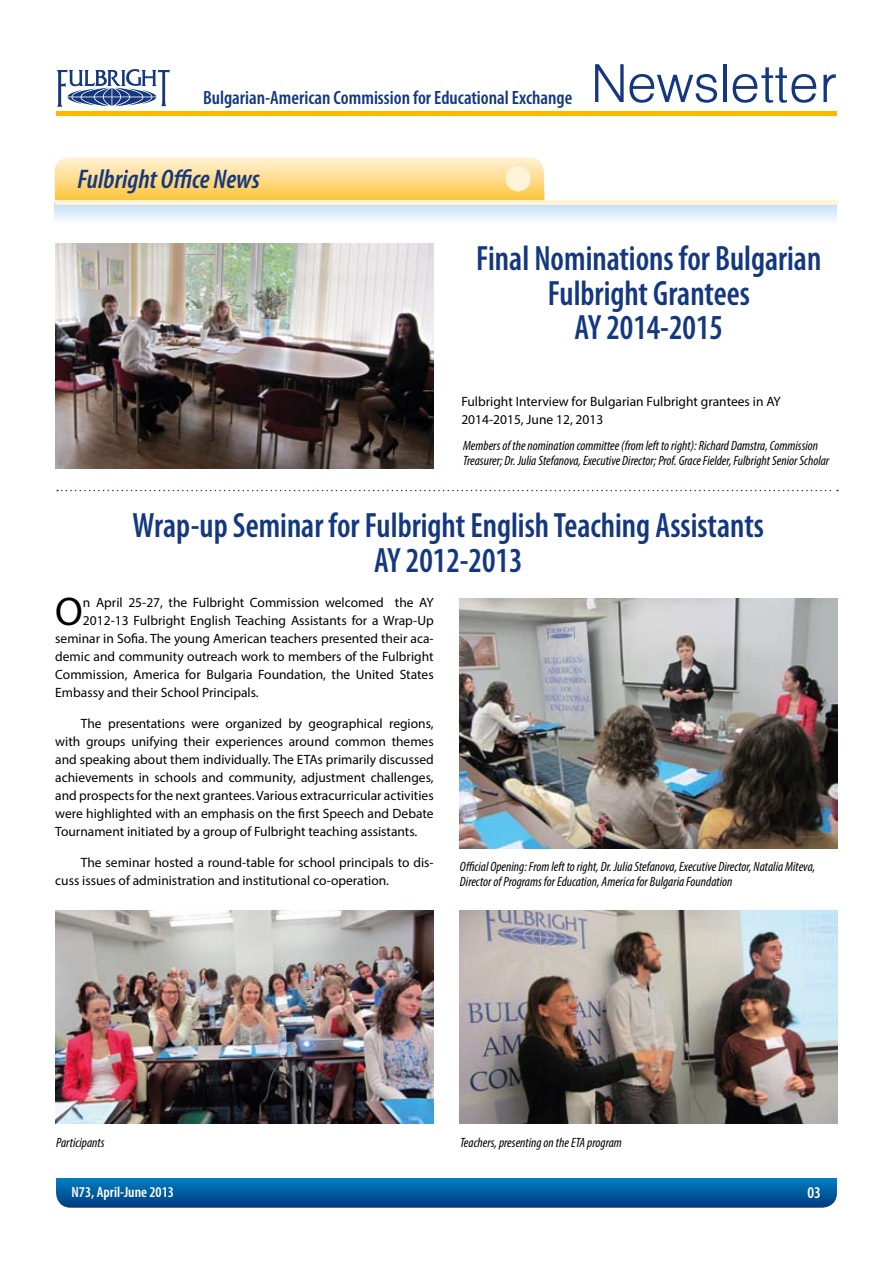
<style>
.page{position:relative;width:893px;height:1263px;background:#fff}
.page>*{position:absolute;margin:0;border:0;box-sizing:border-box;transform-origin:0 0}
.t1{font:59.1px "Helen BG Light Normal";color:#14387f}
.t2{font:40.2px "Myriad Pro";color:#000}
.t3{font:600 condensed 35.25px/34.5px "Myriad Pro";color:#14387f;text-align:center;scale:.93 1}
.t4{font:italic 600 condensed 27px "Myriad Pro";color:#14387f}
.t5{font:600 condensed 19.35px "Myriad Pro";color:#14387f}
.t6{font:600 condensed 16.5px "Myriad Pro";color:#fff}
.t7{font:600 condensed 15px "Myriad Pro";color:#fff}
.t8{font:13.5px/18px "Myriad Pro";color:#000}
.t9{font:italic condensed 13.5px/15px "Myriad Pro";color:#000}
</style>
<div class="page">
<svg style="left:56px;top:1178px;width:781px;height:30px;background:#045ea2"></svg>
<hr style="left:56px;top:112px;width:781px;height:4px;background:#fbb900">
<svg style="left:57px;top:69px;width:113px;height:38px"></svg>
<svg style="left:54px;top:157px;width:491px;height:64px;background:#fedc8c"></svg>
<svg style="left:55px;top:204px;width:782px;height:17px;background:#deedf8"></svg>
<div style="left:506px;top:166px;width:25px;height:25px;background:#fff3d7;border-radius:50%"></div>
<hr style="left:55px;top:200px;width:783px;height:4px;background:#fff3d7">
<img style="left:459px;top:599px;width:379px;height:249px">
<img style="left:55px;top:910px;width:379px;height:213px">
<img style="left:459px;top:910px;width:379px;height:213px">
<img style="left:55px;top:244px;width:379px;height:224px">
<svg style="left:57px;top:490px;width:781px;height:1px"></svg>
<h3 class="t5" style="left:203px;top:85px;width:371px">Bulgarian-American Commission for Educational Exchange</h3>
<h1 class="t1" style="left:590px;top:55px;width:248px">Newsletter</h1>
<h3 class="t4" style="left:78px;top:163px;width:184px">Fulbright Office News</h3>
<h3 class="t3" style="left:476px;top:240px;width:373px">Final Nominations for Bulgarian<br>Fulbright Grantees<br>AY 2014-2015</h3>
<p class="t8" style="left:461px;top:392px;width:321px">Fulbright Interview for Bulgarian Fulbright grantees in AY<br>2014-2015, June 12, 2013</p>
<p class="t9" style="left:463px;top:438px;width:368px">Members of the nomination committee (from left to right): Richard Damstra, Commission<br>Treasurer; Dr. Julia Stefanova, Executive Director; Prof. Grace Fielder, Fulbright Senior Scholar</p>
<h3 class="t3" style="left:133px;top:508px;width:680px">Wrap-up Seminar for Fulbright English Teaching Assistants<br>AY 2012-2013</h3>
<h2 class="t2" style="left:55px;top:587px;width:29px">O</h2>
<p class="t8" style="left:83px;top:594px;width:352px">n April 25-27, the Fulbright Commission welcomed the AY</p>
<p class="t8" style="left:83px;top:612px;width:352px">2012-13 Fulbright English Teaching Assistants for a Wrap-Up</p>
<p class="t8" style="left:55px;top:630px;width:380px">seminar in Sofia. The young American teachers presented their aca-</p>
<p class="t8" style="left:55px;top:648px;width:380px">demic and community outreach work to members of the Fulbright</p>
<p class="t8" style="left:55px;top:666px;width:380px">Commission, America for Bulgaria Foundation, the United States</p>
<p class="t8" style="left:55px;top:684px;width:205px">Embassy and their School Principals.</p>
<p class="t8" style="left:55px;top:714px;width:380px;text-align:justify;text-indent:26px">The presentations were organized by geographical regions, with groups unifying their experiences around common themes and speaking about them individually. The ETAs primarily discussed achievements in schools and community, adjustment challenges, and prospects for the next grantees. Various extracurricular activities were highlighted with an emphasis on the first Speech and Debate Tournament initiated by a group of Fulbright teaching assistants.</p>
<p class="t8" style="left:55px;top:853px;width:380px;text-indent:26px">The seminar hosted a round-table for school principals to dis&shy;cuss issues of administration and institutional co-operation.</p>
<p class="t9" style="left:460px;top:859px;width:357px">Official Opening: From left to right, Dr. Julia Stefanova, Executive Director, Natalia Miteva,<br>Director of Programs for Education, America for Bulgaria Foundation</p>
<p class="t9" style="left:56px;top:1135px;width:50px">Participants</p>
<p class="t9" style="left:460px;top:1135px;width:163px">Teachers, presenting on the ETA program</p>
<p class="t7" style="left:72px;top:1183px;width:104px">N73, April-June 2013</p>
<p class="t6" style="left:807px;top:1182px;width:15px">03</p>
</div>
